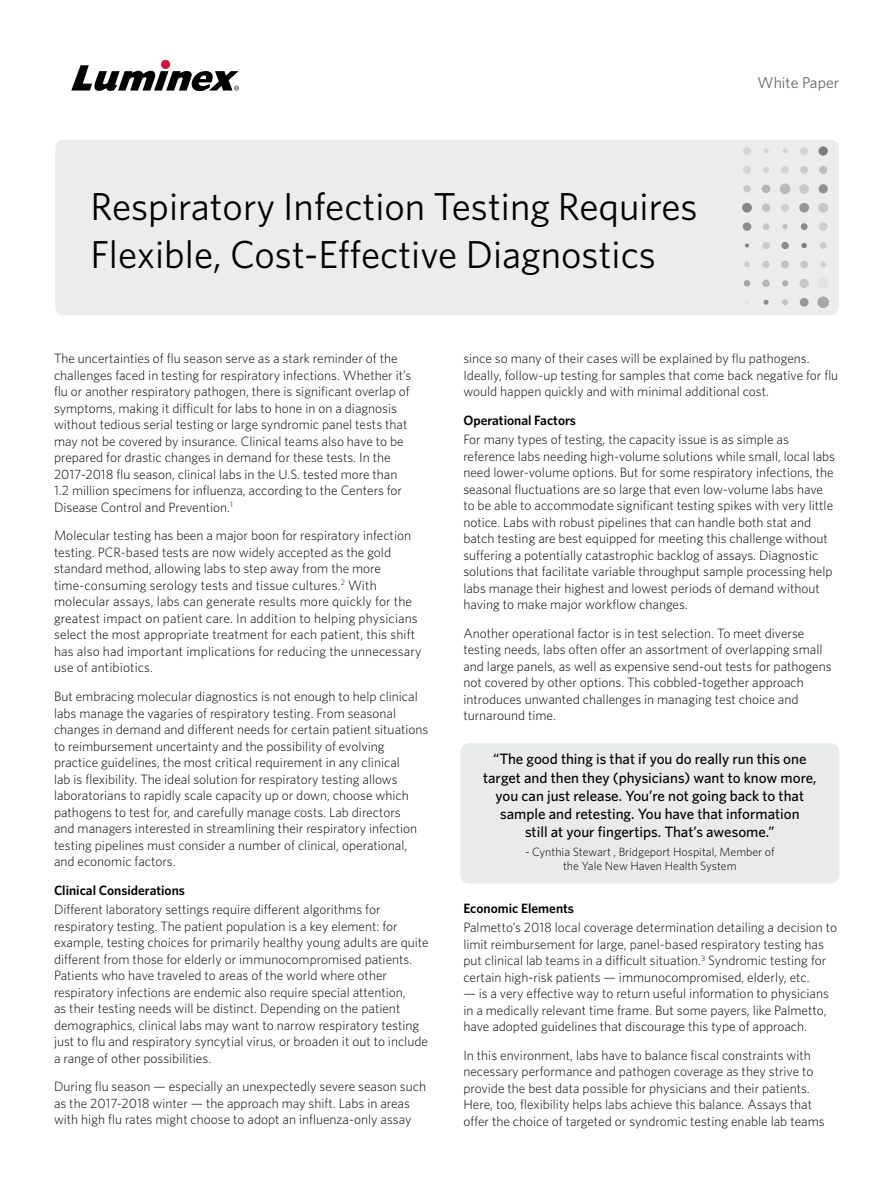
<style>
.page{position:relative;width:893px;height:1187px;background:#fff}
.page>*{position:absolute;margin:0;border:0;box-sizing:border-box;transform-origin:0 0}
.t1{font:39px/48px "Whitney";color:#000}
.t2{font:15.75px "Whitney";color:#696a6d}
.t3{font:500 15px/18px "Whitney";color:#000;text-align:center}
.t4{font:300 13.5px/16.5px "Whitney";color:#000}
.t5{font:600 13.5px "Whitney";color:#000}
.t6{font:300 12px/13.5px "Whitney";color:#000;text-align:center}
</style>
<div class="page">
<div style="left:55px;top:140px;width:784px;height:175px;background:#ebeced;border-radius:9px"></div>
<svg style="left:818px;top:146px;width:10px;height:10px"></svg>
<div style="left:800px;top:147px;width:8px;height:8px;background:#d2d3d3;border-radius:50%"></div>
<svg style="left:782px;top:148px;width:6px;height:6px"></svg>
<svg style="left:763px;top:148px;width:6px;height:6px"></svg>
<div style="left:743px;top:147px;width:8px;height:8px;background:#d2d3d3;border-radius:50%"></div>
<div style="left:819px;top:166px;width:8px;height:8px;background:#bcbdbe;border-radius:50%"></div>
<div style="left:800px;top:166px;width:8px;height:8px;background:#cacbcc;border-radius:50%"></div>
<div style="left:781px;top:166px;width:8px;height:8px;background:#d4d5d6;border-radius:50%"></div>
<svg style="left:763px;top:167px;width:6px;height:6px"></svg>
<div style="left:743px;top:166px;width:8px;height:8px;background:#d5d6d7;border-radius:50%"></div>
<svg style="left:818px;top:184px;width:10px;height:9px"></svg>
<div style="left:799px;top:184px;width:10px;height:10px;background:#c8c9ca;border-radius:50%"></div>
<div style="left:780px;top:183px;width:10px;height:11px;background:#bababb;border-radius:50%"></div>
<div style="left:762px;top:184px;width:8px;height:9px;background:#b4b5b6;border-radius:50%"></div>
<div style="left:743px;top:185px;width:8px;height:7px;background:#c6c6c7;border-radius:50%"></div>
<div style="left:818px;top:203px;width:10px;height:10px;background:#c6c6c7;border-radius:50%"></div>
<div style="left:799px;top:203px;width:10px;height:9px;background:#959596;border-radius:50%"></div>
<div style="left:781px;top:204px;width:8px;height:8px;background:#cecfd0;border-radius:50%"></div>
<div style="left:762px;top:203px;width:8px;height:9px;background:#bfc0c1;border-radius:50%"></div>
<div style="left:742px;top:203px;width:10px;height:9px;background:#858686;border-radius:50%"></div>
<div style="left:819px;top:222px;width:9px;height:9px;background:#cdcecf;border-radius:50%"></div>
<div style="left:801px;top:223px;width:7px;height:7px;background:#8b8b8c;border-radius:50%"></div>
<svg style="left:782px;top:224px;width:6px;height:5px"></svg>
<div style="left:763px;top:223px;width:6px;height:7px;background:#c6c6c7;border-radius:50%"></div>
<div style="left:743px;top:222px;width:8px;height:9px;background:#8e8f90;border-radius:50%"></div>
<div style="left:820px;top:242px;width:7px;height:7px;background:#cccdce;border-radius:50%"></div>
<svg style="left:801px;top:243px;width:6px;height:5px"></svg>
<div style="left:781px;top:242px;width:8px;height:7px;background:#8d8d8e;border-radius:50%"></div>
<div style="left:762px;top:242px;width:8px;height:7px;background:#c9cacb;border-radius:50%"></div>
<svg style="left:745px;top:243px;width:4px;height:4px"></svg>
<svg style="left:820px;top:261px;width:6px;height:6px"></svg>
<div style="left:800px;top:260px;width:8px;height:8px;background:#c6c6c7;border-radius:50%"></div>
<div style="left:781px;top:260px;width:8px;height:8px;background:#c1c2c3;border-radius:50%"></div>
<div style="left:762px;top:261px;width:8px;height:7px;background:#c9cacb;border-radius:50%"></div>
<svg style="left:744px;top:261px;width:6px;height:6px"></svg>
<div style="left:817px;top:277px;width:12px;height:12px;background:#e2e3e4;border-radius:50%"></div>
<div style="left:799px;top:279px;width:10px;height:9px;background:#c5c6c6;border-radius:50%"></div>
<svg style="left:782px;top:280px;width:6px;height:6px"></svg>
<div style="left:762px;top:279px;width:8px;height:8px;background:#b7b8b8;border-radius:50%"></div>
<svg style="left:744px;top:280px;width:6px;height:6px"></svg>
<svg style="left:817px;top:296px;width:12px;height:12px"></svg>
<div style="left:800px;top:298px;width:9px;height:8px;background:#989899;border-radius:50%"></div>
<svg style="left:782px;top:299px;width:6px;height:6px"></svg>
<svg style="left:763px;top:300px;width:6px;height:5px"></svg>
<div style="left:161px;top:60px;width:9px;height:9px;background:#cd163f;border-radius:50%"></div>
<svg style="left:71px;top:65px;width:168px;height:26px"></svg>
<div style="left:460px;top:743px;width:379px;height:140px;background:#e9eaea;border-radius:9px"></div>
<h1 class="t1" style="left:91px;top:182px;width:608px">Respiratory Infection Testing Requires<br>Flexible, Cost-Effective Diagnostics</h1>
<p class="t2" style="left:757px;top:72px;width:83px">White Paper</p>
<p class="t4" style="left:54px;top:350px;width:359px">The uncertainties of flu season serve as a stark reminder of the challenges faced in testing for respiratory infections. Whether it’s flu or another respiratory pathogen, there is significant overlap of symptoms, making it difficult for labs to hone in on a diagnosis without tedious serial testing or large syndromic panel tests that may not be covered by insurance. Clinical teams also have to be prepared for drastic changes in demand for these tests. In the 2017-2018 flu season, clinical labs in the U.S. tested more than 1.2 million specimens for influenza, according to the Centers for Disease Control and Prevention.<sup>1</sup></p>
<p class="t4" style="left:54px;top:527px;width:369px">Molecular testing has been a major boon for respiratory infection testing. PCR-based tests are now widely accepted as the gold standard method, allowing labs to step away from the more time-consuming serology tests and tissue cultures.<sup>2</sup> With molecular assays, labs can generate results more quickly for the greatest impact on patient care. In addition to helping physicians select the most appropriate treatment for each patient, this shift has also had important implications for reducing the unnecessary use of antibiotics.</p>
<p class="t4" style="left:54px;top:687px;width:376px">But embracing molecular diagnostics is not enough to help clinical labs manage the vagaries of respiratory testing. From seasonal changes in demand and different needs for certain patient situations to reimbursement uncertainty and the possibility of evolving practice guidelines, the most critical requirement in any clinical<br>lab is flexibility. The ideal solution for respiratory testing allows laboratorians to rapidly scale capacity up or down, choose which pathogens to test for, and carefully manage costs. Lab directors<br>and managers interested in streamlining their respiratory infection testing pipelines must consider a number of clinical, operational, and economic factors.</p>
<p class="t5" style="left:54px;top:880px;width:132px">Clinical Considerations</p>
<p class="t4" style="left:54px;top:900px;width:376px">Different laboratory settings require different algorithms for respiratory testing. The patient population is a key element: for example, testing choices for primarily healthy young adults are quite different from those for elderly or immunocompromised patients.<br>Patients who have traveled to areas of the world where other respiratory infections are endemic also require special attention,<br>as their testing needs will be distinct. Depending on the patient demographics, clinical labs may want to narrow respiratory testing just to flu and respiratory syncytial virus, or broaden it out to include a range of other possibilities.</p>
<p class="t4" style="left:54px;top:1077px;width:374px">During flu season — especially an unexpectedly severe season such as the 2017-2018 winter — the approach may shift. Labs in areas with high flu rates might choose to adopt an influenza-only assay</p>
<p class="t4" style="left:463px;top:350px;width:376px">since so many of their cases will be explained by flu pathogens.<br>Ideally, follow-up testing for samples that come back negative for flu would happen quickly and with minimal additional cost.</p>
<p class="t5" style="left:463px;top:411px;width:114px">Operational Factors</p>
<p class="t4" style="left:463px;top:431px;width:373px">For many types of testing, the capacity issue is as simple as reference labs needing high-volume solutions while small, local labs need lower-volume options. But for some respiratory infections, the seasonal fluctuations are so large that even low-volume labs have to be able to accommodate significant testing spikes with very little notice. Labs with robust pipelines that can handle both stat and batch testing are best equipped for meeting this challenge without suffering a potentially catastrophic backlog of assays. Diagnostic solutions that facilitate variable throughput sample processing help labs manage their highest and lowest periods of demand without having to make major workflow changes.</p>
<p class="t4" style="left:463px;top:624px;width:370px">Another operational factor is in test selection. To meet diverse testing needs, labs often offer an assortment of overlapping small and large panels, as well as expensive send-out tests for pathogens not covered by other options. This cobbled-together approach introduces unwanted challenges in managing test choice and turnaround time.</p>
<p class="t3" style="left:483px;top:750px;width:335px">“The good thing is that if you do really run this one target and then they (physicians) want to know more, you can just release. You’re not going back to that sample and retesting. You have that information<br>still at your fingertips. That’s awesome.”</p>
<p class="t6" style="left:525px;top:844px;width:251px">- Cynthia Stewart , Bridgeport Hospital, Member of the Yale New Haven Health System</p>
<p class="t5" style="left:463px;top:898px;width:112px">Economic Elements</p>
<p class="t4" style="left:463px;top:918px;width:375px">Palmetto’s 2018 local coverage determination detailing a decision to limit reimbursement for large, panel-based respiratory testing has put clinical lab teams in a difficult situation.<sup>3</sup> Syndromic testing for certain high-risk patients — immunocompromised, elderly, etc.</p>
<p class="t4" style="left:463px;top:984px;width:367px">— is a very effective way to return useful information to physicians in a medically relevant time frame. But some payers, like Palmetto, have adopted guidelines that discourage this type of approach.</p>
<p class="t4" style="left:463px;top:1046px;width:363px">In this environment, labs have to balance fiscal constraints with necessary performance and pathogen coverage as they strive to provide the best data possible for physicians and their patients.<br>Here, too, flexibility helps labs achieve this balance. Assays that offer the choice of targeted or syndromic testing enable lab teams</p>
</div>
